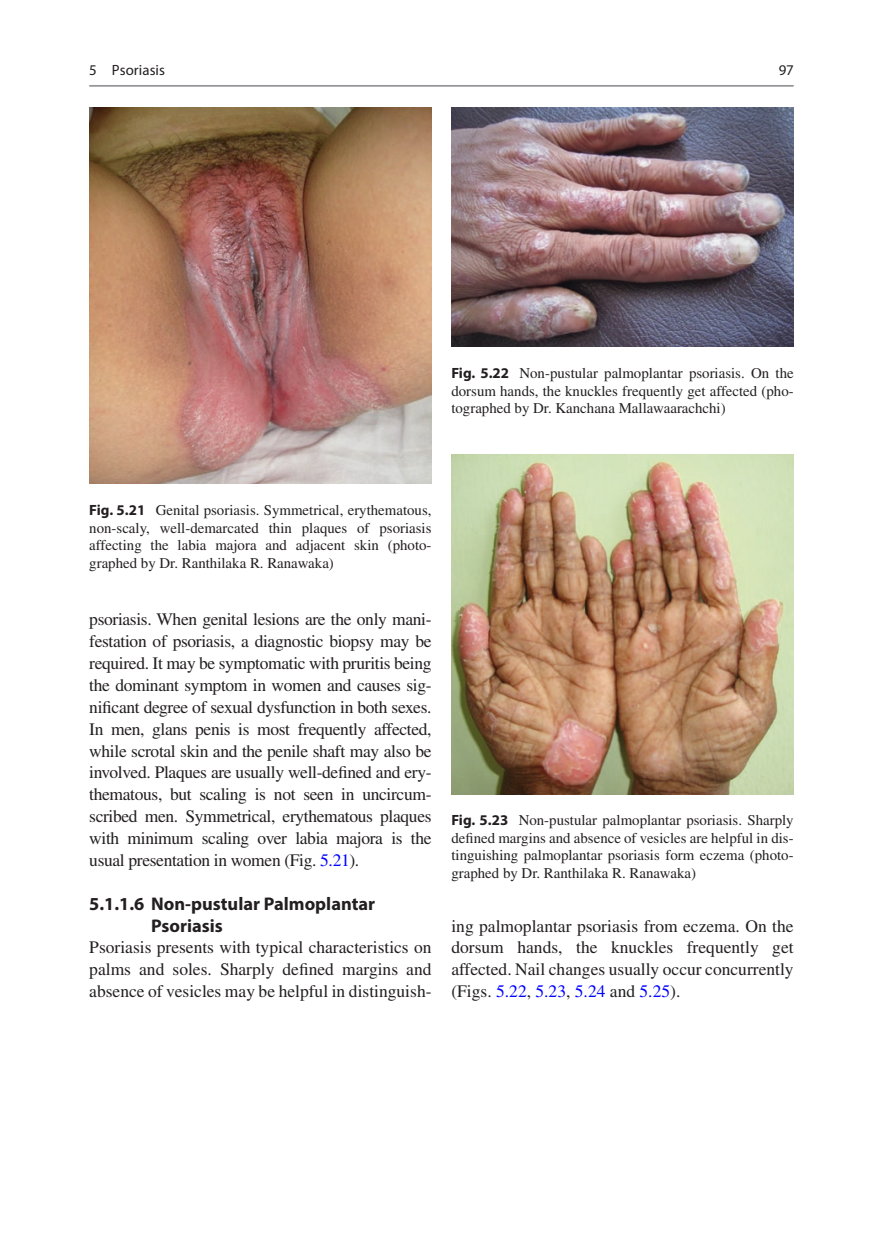
<style>
.page{position:relative;width:883px;height:1260px;background:#fff}
.page>*{position:absolute;margin:0;border:0;box-sizing:border-box;transform-origin:0 0}
.t1{font:700 18.38px/21.9px "Myriad Pro";color:#231f20}
.t2{font:17.5px/21.9px "Times LT Std";color:#231f20;text-align:justify}
.t3{font:14.88px/17.5px "Times LT Std";color:#231f20;text-align:justify}
.t4{font:14.88px "Myriad Pro Regular 3";color:#231f20}
.t5{font:14.88px "Myriad Pro";color:#231f20}
.s1{font-family:"Myriad Pro";font-weight:700}
.s2{color:#00f}
</style>
<div class="page">
<img style="left:90px;top:107px;width:341px;height:377px">
<img style="left:452px;top:107px;width:341px;height:240px">
<img style="left:452px;top:455px;width:341px;height:339px">
<hr style="left:89px;top:85px;width:705px;height:2px;background:#939598">
<p class="t4" style="left:89px;top:61px;width:77px">5 Psoriasis</p>
<p class="t5" style="left:779px;top:61px;width:17px">97</p>
<p class="t3" style="left:451px;top:364px;width:344px"><span class="s1">Fig. 5.22</span> Non-pustular palmoplantar psoriasis. On the dorsum hands, the knuckles frequently get affected (pho&shy;tographed by Dr. Kanchana Mallawaarachchi)</p>
<p class="t3" style="left:89px;top:501px;width:344px"><span class="s1">Fig. 5.21</span> Genital psoriasis. Symmetrical, erythematous, non-scaly, well-demarcated thin plaques of psoriasis affecting the labia majora and adjacent skin (photo&shy;graphed by Dr. Ranthilaka R. Ranawaka)</p>
<p class="t2" style="left:89px;top:608px;width:344px">psoriasis. When genital lesions are the only mani&shy;festation of psoriasis, a diagnostic biopsy may be required. It may be symptomatic with pruritis being the dominant symptom in women and causes sig&shy;nificant degree of sexual dysfunction in both sexes.<br>In men, glans penis is most frequently affected, while scrotal skin and the penile shaft may also be involved. Plaques are usually well-defined and ery&shy;thematous, but scaling is not seen in uncircum&shy;scribed men. Symmetrical, erythematous plaques with minimum scaling over labia majora is the usual presentation in women (Fig. <span class="s2">5.21</span>).</p>
<p class="t1" style="left:151px;top:892px;width:225px;text-indent:-62px">5.1.1.6 Non-pustular Palmoplantar<br>Psoriasis</p>
<p class="t2" style="left:89px;top:937px;width:344px">Psoriasis presents with typical characteristics on palms and soles. Sharply defined margins and absence of vesicles may be helpful in distinguish-</p>
<p class="t3" style="left:451px;top:812px;width:344px"><span class="s1">Fig. 5.23</span> Non-pustular palmoplantar psoriasis. Sharply defined margins and absence of vesicles are helpful in dis&shy;tinguishing palmoplantar psoriasis form eczema (photo&shy;graphed by Dr. Ranthilaka R. Ranawaka)</p>
<p class="t2" style="left:451px;top:915px;width:344px">ing palmoplantar psoriasis from eczema. On the dorsum hands, the knuckles frequently get affected. Nail changes usually occur concurrently (Figs. <span class="s2">5.22</span>, <span class="s2">5.23</span>, <span class="s2">5.24</span> and <span class="s2">5.25</span>).</p>
</div>
